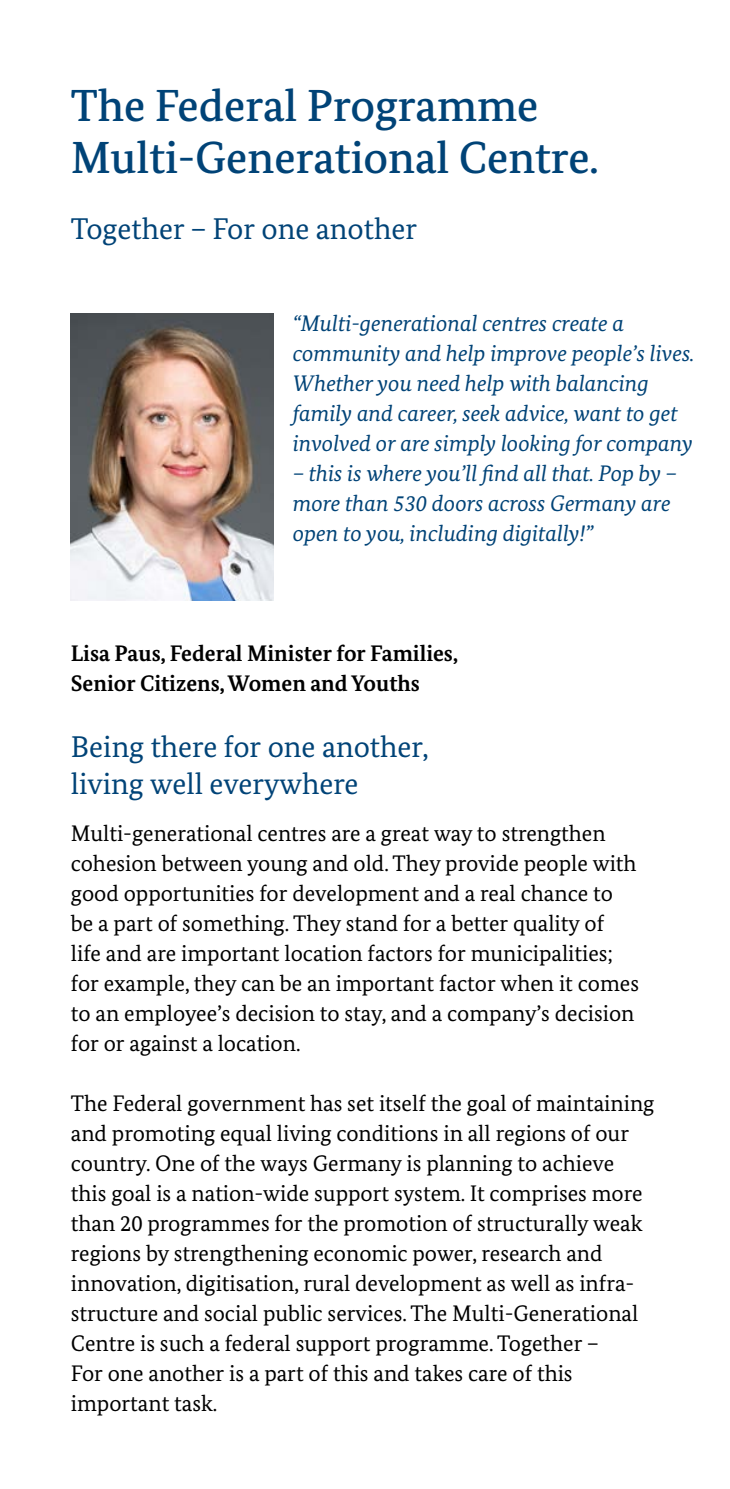
<style>
.page{position:relative;width:730px;height:1489px;background:#fff}
.page>*{position:absolute;margin:0;border:0;box-sizing:border-box;transform-origin:0 0}
.Überschriften_H1{font:500 45px/52.5px "Bundes Serif";color:#004377}
.Überschriften_H3{font:30px/37.5px "Bundes Serif";color:#004377}
.Überschriften_H2{font:30px "Bundes Serif";color:#004377}
.Grundtext_Grundtext{font:22.5px/30px "Bundes Serif";color:#000}
.t1{font:italic 22.5px/30px "Bundes Serif";color:#004377}
.t2{font:700 22.5px/30px "Bundes Serif";color:#000}
</style>
<div class="page">
<img style="left:71px;top:313px;width:202px;height:288px">
<h1 class="Überschriften_H1" style="left:71px;top:78px;width:529px">The Federal Programme<br>Multi-Generational Centre.</h1>
<h2 class="Überschriften_H2" style="left:71px;top:210px;width:348px">Together – For one another</h2>
<p class="t1" style="left:293px;top:308px;width:403px">“Multi-generational centres create a community and help improve people’s lives.<br>Whether you need help with balancing family and career, seek advice, want to get involved or are simply looking for company</p>
<p class="t1" style="left:293px;top:458px;width:386px">– this is where you’ll find all that. Pop by – more than 530 doors across Germany are open to you, including digitally!”</p>
<p class="t2" style="left:71px;top:638px;width:389px">Lisa Paus, Federal Minister for Families,<br>Senior Citizens, Women and Youths</p>
<h2 class="Überschriften_H3" style="left:71px;top:727px;width:359px">Being there for one another, living -well -everywhere</h2>
<p class="Grundtext_Grundtext" style="left:71px;top:818px;width:570px">Multi-generational centres are a great way to strengthen cohesion between young and old. They provide people with good opportunities for development and a real chance to be a part of something. They stand for a better quality of life and are important location factors for municipalities; for example, they can be an important factor when it comes to an employee’s decision to stay, and a company’s decision for or against a location.</p>
<p class="Grundtext_Grundtext" style="left:71px;top:1088px;width:585px">The Federal government has set itself the goal of maintaining and promoting equal living conditions in all regions of our country. One of the ways Germany is planning to achieve this goal is a nation-wide support system. It comprises more than 20 programmes for the promotion of structurally weak regions by strengthening economic power, research and innovation, digitisation, rural development as well as infra&shy;structure and social public services. The Multi-Generational Centre is such a federal support programme. Together –<br>For one another is a part of this and takes care of this important task.</p>
</div>
